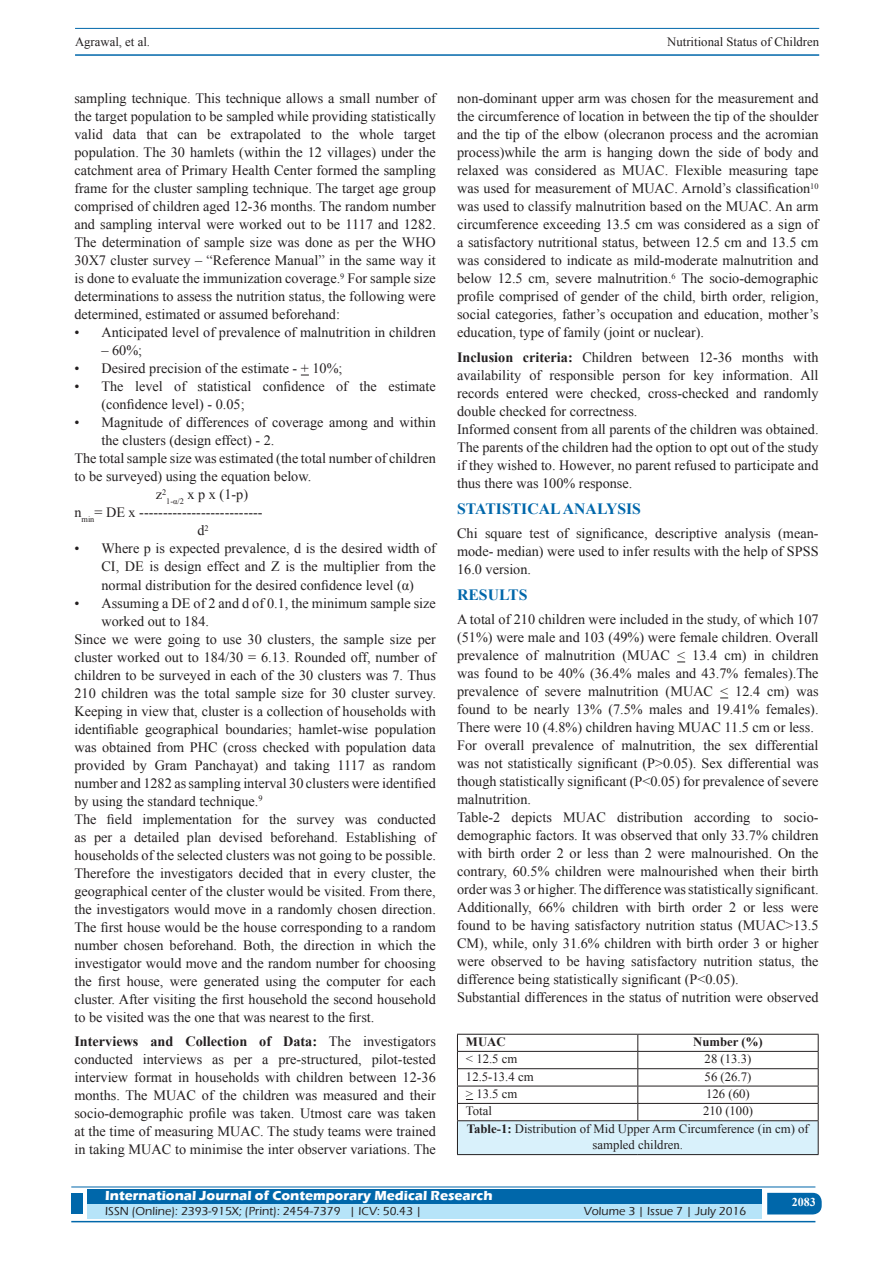
<style>
.page{position:relative;width:893px;height:1263px;background:#fff}
.page>*{position:absolute;margin:0;border:0;box-sizing:border-box;transform-origin:0 0}
.t1{font:700 15.75px "Times New Roman";color:#0067aa}
.TX_New{font:14.25px/18px "Times New Roman";color:#231f20;text-align:justify}
.t2{font:700 13.5px "Eras ITC";color:#fff}
.Ttitle{font:12.75px/16.5px "Times New Roman";color:#231f20;text-align:center}
.Tbody{font:12.75px "Times New Roman";color:#231f20}
.Theader{font:700 12.75px "Times New Roman";color:#231f20}
.t3{font:500 12px "Eras ITC";color:#231f20}
.t4{font:700 12px "Times New Roman";color:#fff}
.s1{font-weight:700}
</style>
<div class="page">
<hr style="left:75px;top:28px;width:744px;height:1px;background:#0067aa">
<hr style="left:75px;top:54px;width:744px;height:2px;background:#0067aa">
<div style="left:87px;top:1189px;width:674px;height:15px;background:#0067aa"></div>
<div style="left:87px;top:1204px;width:674px;height:15px;background:#b6e4f9"></div>
<svg style="left:767px;top:1193px;width:55px;height:21px"></svg>
<hr style="left:71px;top:1186px;width:744px;height:1px;background:#0067aa">
<hr style="left:71px;top:1221px;width:744px;height:1px;background:#0067aa">
<div style="left:71px;top:1193px;width:12px;height:21px;background:#0067aa"></div>
<div style="left:457px;top:1121px;width:361px;height:33px;background:#d9f1fb"></div>
<hr style="left:457px;top:1068px;width:181px;height:1px;background:#231f20">
<hr style="left:638px;top:1068px;width:181px;height:1px;background:#231f20">
<hr style="left:457px;top:1086px;width:181px;height:1px;background:#231f20">
<hr style="left:638px;top:1086px;width:181px;height:1px;background:#231f20">
<hr style="left:457px;top:1103px;width:181px;height:1px;background:#231f20">
<hr style="left:638px;top:1103px;width:181px;height:1px;background:#231f20">
<svg style="left:637px;top:1035px;width:1px;height:85px"></svg>
<hr style="left:457px;top:1034px;width:181px;height:1px;background:#231f20">
<svg style="left:457px;top:1034px;width:1px;height:86px"></svg>
<hr style="left:638px;top:1034px;width:181px;height:1px;background:#231f20">
<svg style="left:818px;top:1034px;width:1px;height:86px"></svg>
<hr style="left:457px;top:1051px;width:181px;height:1px;background:#231f20">
<hr style="left:638px;top:1051px;width:181px;height:1px;background:#231f20">
<hr style="left:457px;top:1120px;width:181px;height:1px;background:#231f20">
<hr style="left:457px;top:1121px;width:1px;height:33px;background:#231f20">
<hr style="left:638px;top:1120px;width:181px;height:1px;background:#231f20">
<hr style="left:818px;top:1121px;width:1px;height:33px;background:#231f20">
<hr style="left:457px;top:1154px;width:181px;height:1px;background:#231f20">
<hr style="left:638px;top:1154px;width:181px;height:1px;background:#231f20">
<p class="Ttitle" style="left:75px;top:33px;width:77px">Agrawal, et al.</p>
<p class="Ttitle" style="left:667px;top:33px;width:153px">Nutritional Status of Children</p>
<p class="TX_New" style="left:74px;top:89px;width:363px">sampling technique. This technique allows a small number of the target population to be sampled while providing statistically valid data that can be extrapolated to the whole target population. The 30 hamlets (within the 12 villages) under the catchment area of Primary Health Center formed the sampling frame for the cluster sampling technique. The target age group comprised of children aged 12-36 months. The random number and sampling interval were worked out to be 1117 and 1282.<br>The determination of sample size was done as per the WHO 30X7 cluster survey – “Reference Manual” in the same way it is done to evaluate the immunization coverage.<sup>9</sup> For sample size determinations to assess the nutrition status, the following were determined, estimated or assumed beforehand:</p>
<p class="TX_New" style="left:74px;top:323px;width:363px">• Anticipated level of prevalence of malnutrition in children</p>
<p class="TX_New" style="left:101px;top:341px;width:42px">– 60%;</p>
<p class="TX_New" style="left:74px;top:359px;width:270px">• Desired precision of the estimate - + 10%;</p>
<p class="TX_New" style="left:101px;top:377px;width:336px;text-indent:-27px">• The level of statistical confidence of the estimate (confidence level) - 0.05;</p>
<p class="TX_New" style="left:101px;top:413px;width:336px;text-indent:-27px">• Magnitude of differences of coverage among and within the clusters (design effect) - 2.</p>
<p class="TX_New" style="left:74px;top:449px;width:363px">The total sample size was estimated (the total number of children to be surveyed) using the equation below.</p>
<p class="TX_New" style="left:156px;top:485px;width:94px">z<sup>2</sup><sub>1-α/2</sub> x p x (1-p)</p>
<p class="TX_New" style="left:74px;top:503px;width:190px">n<sub>min</sub>= DE x --------------------------</p>
<p class="TX_New" style="left:197px;top:521px;width:13px">d<sup>2</sup></p>
<p class="TX_New" style="left:101px;top:539px;width:336px;text-indent:-27px">• Where p is expected prevalence, d is the desired width of CI, DE is design effect and Z is the multiplier from the normal distribution for the desired confidence level (α)</p>
<p class="TX_New" style="left:101px;top:593px;width:336px;text-indent:-27px">• Assuming a DE of 2 and d of 0.1, the minimum sample size worked out to 184.</p>
<p class="TX_New" style="left:74px;top:629px;width:363px">Since we were going to use 30 clusters, the sample size per cluster worked out to 184/30 = 6.13. Rounded off, number of children to be surveyed in each of the 30 clusters was 7. Thus 210 children was the total sample size for 30 cluster survey.<br>Keeping in view that, cluster is a collection of households with identifiable geographical boundaries; hamlet-wise population was obtained from PHC (cross checked with population data provided by Gram Panchayat) and taking 1117 as random number and 1282 as sampling interval 30 clusters were identified by using the standard technique.<sup>9</sup></p>
<p class="TX_New" style="left:74px;top:809px;width:363px">The field implementation for the survey was conducted as per a detailed plan devised beforehand. Establishing of households of the selected clusters was not going to be possible.<br>Therefore the investigators decided that in every cluster, the geographical center of the cluster would be visited. From there, the investigators would move in a randomly chosen direction.<br>The first house would be the house corresponding to a random number chosen beforehand. Both, the direction in which the investigator would move and the random number for choosing the first house, were generated using the computer for each cluster. After visiting the first household the second household to be visited was the one that was nearest to the first.</p>
<p class="TX_New" style="left:74px;top:1032px;width:363px"><span class="s1">Interviews and Collection of Data:</span> The investigators conducted interviews as per a pre-structured, pilot-tested interview format in households with children between 12-36 months. The MUAC of the children was measured and their socio-demographic profile was taken. Utmost care was taken at the time of measuring MUAC. The study teams were trained in taking MUAC to minimise the inter observer variations. The</p>
<p class="TX_New" style="left:457px;top:89px;width:363px">non-dominant upper arm was chosen for the measurement and the circumference of location in between the tip of the shoulder and the tip of the elbow (olecranon process and the acromian process)while the arm is hanging down the side of body and relaxed was considered as MUAC. Flexible measuring tape was used for measurement of MUAC. Arnold’s classification<sup>10 </sup>was used to classify malnutrition based on the MUAC. An arm circumference exceeding 13.5 cm was considered as a sign of a satisfactory nutritional status, between 12.5 cm and 13.5 cm was considered to indicate as mild-moderate malnutrition and below 12.5 cm, severe malnutrition.<sup>6</sup> The socio-demographic profile comprised of gender of the child, birth order, religion, social categories, father’s occupation and education, mother’s education, type of family (joint or nuclear).</p>
<p class="TX_New" style="left:457px;top:348px;width:363px"><span class="s1">Inclusion criteria:</span> Children between 12-36 months with availability of responsible person for key information. All records entered were checked, cross-checked and randomly double checked for correctness.</p>
<p class="TX_New" style="left:457px;top:420px;width:363px">Informed consent from all parents of the children was obtained.<br>The parents of the children had the option to opt out of the study if they wished to. However, no parent refused to participate and thus there was 100% response.</p>
<h1 class="t1" style="left:457px;top:498px;width:185px">STATISTICAL ANALYSIS</h1>
<p class="TX_New" style="left:457px;top:524px;width:363px">Chi square test of significance, descriptive analysis (mean&shy;mode- median) were used to infer results with the help of SPSS 16.0 version.</p>
<h1 class="t1" style="left:457px;top:584px;width:72px">RESULTS</h1>
<p class="TX_New" style="left:457px;top:610px;width:363px">A total of 210 children were included in the study, of which 107 (51%) were male and 103 (49%) were female children. Overall prevalence of malnutrition (MUAC &lt; 13.4 cm) in children was found to be 40% (36.4% males and 43.7% females).The prevalence of severe malnutrition (MUAC &lt; 12.4 cm) was found to be nearly 13% (7.5% males and 19.41% females).<br>There were 10 (4.8%) children having MUAC 11.5 cm or less.</p>
<p class="TX_New" style="left:457px;top:736px;width:363px">For overall prevalence of malnutrition, the sex differential was not statistically significant (P&gt;0.05). Sex differential was though statistically significant (P&lt;0.05) for prevalence of severe malnutrition.</p>
<p class="TX_New" style="left:457px;top:808px;width:363px">Table-2 depicts MUAC distribution according to socio&shy;demographic factors. It was observed that only 33.7% children with birth order 2 or less than 2 were malnourished. On the contrary, 60.5% children were malnourished when their birth order was 3 or higher. The difference was statistically significant.<br>Additionally, 66% children with birth order 2 or less were found to be having satisfactory nutrition status (MUAC&gt;13.5<br>CM), while, only 31.6% children with birth order 3 or higher were observed to be having satisfactory nutrition status, the difference being statistically significant (P&lt;0.05).</p>
<p class="TX_New" style="left:457px;top:988px;width:363px">Substantial differences in the status of nutrition were observed</p>
<p class="Theader" style="left:466px;top:1033px;width:41px">MUAC</p>
<p class="Theader" style="left:693px;top:1033px;width:71px">Number (%)</p>
<p class="Tbody" style="left:466px;top:1050px;width:53px">&lt; 12.5 cm</p>
<p class="Tbody" style="left:705px;top:1050px;width:48px">28 (13.3)</p>
<p class="Tbody" style="left:466px;top:1068px;width:69px">12.5-13.4 cm</p>
<p class="Tbody" style="left:705px;top:1068px;width:48px">56 (26.7)</p>
<p class="Tbody" style="left:466px;top:1085px;width:53px">&gt; 13.5 cm</p>
<p class="Tbody" style="left:706px;top:1085px;width:45px">126 (60)</p>
<p class="Tbody" style="left:466px;top:1102px;width:28px">Total</p>
<p class="Tbody" style="left:703px;top:1102px;width:51px">210 (100)</p>
<p class="Ttitle" style="left:467px;top:1120px;width:343px"><span class="s1">Table-1:</span> Distribution of Mid Upper Arm Circumference (in cm) of sampled children.</p>
<p class="t2" style="left:105px;top:1188px;width:389px">International Journal of Contemporary Medical Research</p>
<p class="t3" style="left:105px;top:1204px;width:318px">ISSN (Online): 2393-915X; (Print): 2454-7379 | ICV: 50.43 |</p>
<p class="t3" style="left:584px;top:1204px;width:164px">Volume 3 | Issue 7 | July 2016</p>
<h4 class="t4" style="left:792px;top:1194px;width:25px">2083</h4>
</div>
